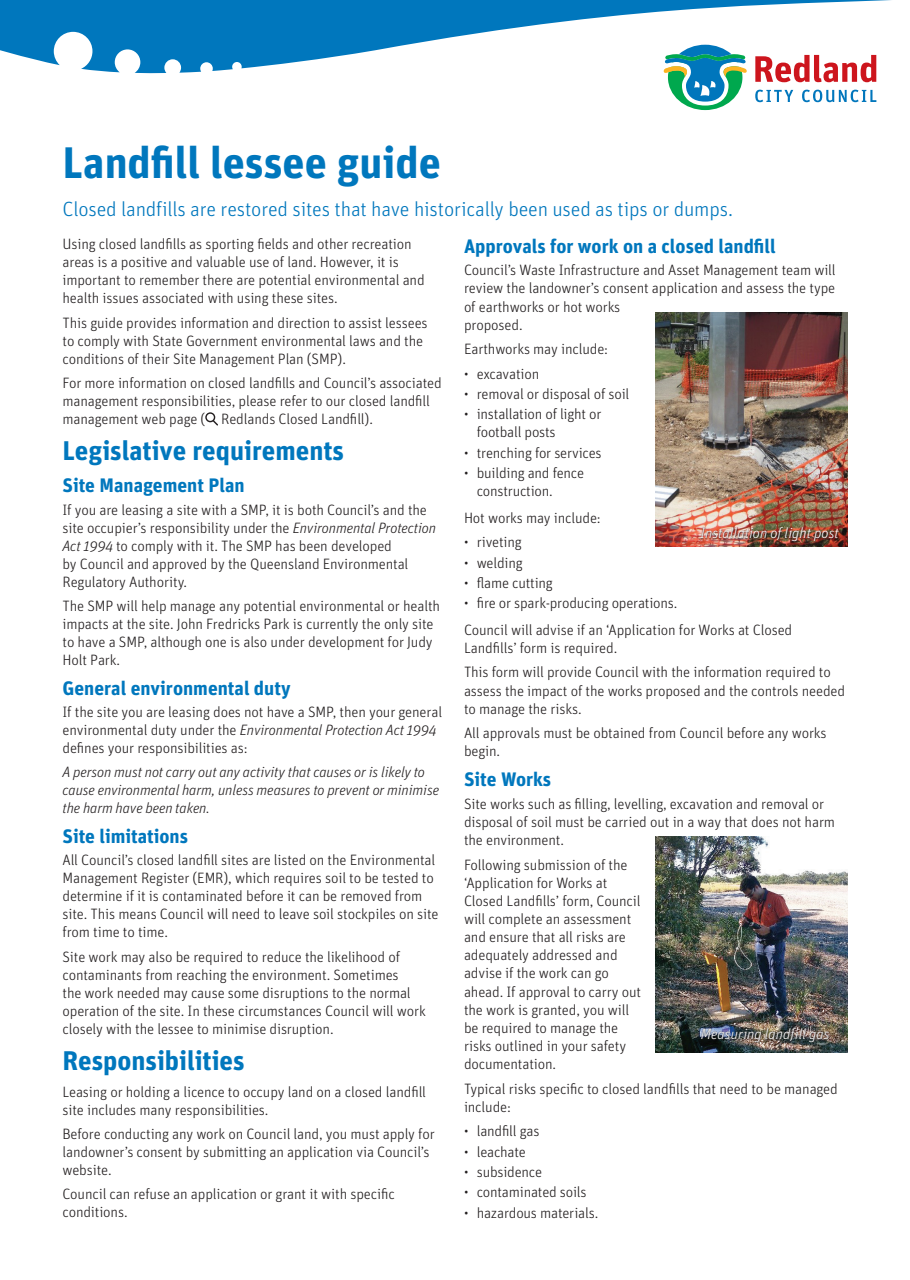
<style>
.page{position:relative;width:910px;height:1280px;background:#fff}
.page>*{position:absolute;margin:0;border:0;box-sizing:border-box;transform-origin:0 0}
.t1{font:700 44.1px "Unit Pro";color:#0077bd}
.t2{font:700 27px "Unit Pro";color:#0077bd}
.t3{font:300 20.55px "Unit Pro";letter-spacing:-.01em;color:#0077bd}
.t4{font:700 19.5px "Unit Pro";color:#0077bd}
.t5{font:300 15px/18px "Unit Pro";letter-spacing:-.01em;color:#231f20}
.t6{font:italic 300 15px/18px "Unit Pro";letter-spacing:-.01em;color:#231f20}
.t7{font:italic 300 15px "Unit Pro";color:#fff}
.s1{font-style:italic}
</style>
<div class="page">
<svg style="left:0;top:0;width:891px;height:73px;fill:#0077bd"></svg>
<svg style="left:664px;top:45px;width:83px;height:65px"></svg>
<svg style="left:755px;top:55px;width:121px;height:27px"></svg>
<svg style="left:755px;top:90px;width:38px;height:12px"></svg>
<svg style="left:802px;top:90px;width:74px;height:12px"></svg>
<svg style="left:205px;top:412px;width:13px;height:13px"></svg>
<img style="left:656px;top:313px;width:191px;height:234px">
<img style="left:699px;top:526px;width:142px;height:17px">
<img style="left:656px;top:836px;width:191px;height:216px">
<img style="left:700px;top:1028px;width:131px;height:15px">
<h1 class="t1" style="left:63px;top:130px;width:380px">Landfill lessee guide</h1>
<h3 class="t3" style="left:63px;top:196px;width:672px">Closed landfills are restored sites that have historically been used as tips or dumps.</h3>
<p class="t5" style="left:63px;top:235px;width:364px">Using closed landfills as sporting fields and other recreation areas is a positive and valuable use of land. However, it is important to remember there are potential environmental and health issues associated with using these sites.</p>
<p class="t5" style="left:63px;top:313px;width:367px">This guide provides information and direction to assist lessees to comply with State Government environmental laws and the conditions of their Site Management Plan (SMP).</p>
<p class="t5" style="left:63px;top:373px;width:381px">For more information on closed landfills and Council’s associated management responsibilities, please refer to our closed landfill management web page ( Redlands Closed Landfill).</p>
<h2 class="t2" style="left:63px;top:431px;width:283px">Legislative requirements</h2>
<h3 class="t4" style="left:63px;top:471px;width:184px">Site Management Plan</h3>
<p class="t5" style="left:63px;top:500px;width:375px">If you are leasing a site with a SMP, it is both Council’s and the site occupier’s responsibility under the <span class="s1">Environmental Protection Act 1994</span> to comply with it. The SMP has been developed<br>by Council and approved by the Queensland Environmental Regulatory Authority.</p>
<p class="t5" style="left:63px;top:596px;width:379px">The SMP will help manage any potential environmental or health impacts at the site. John Fredricks Park is currently the only site to have a SMP, although one is also under development for Judy Holt Park.</p>
<h3 class="t4" style="left:63px;top:674px;width:230px">General environmental duty</h3>
<p class="t5" style="left:63px;top:702px;width:381px">If the site you are leasing does not have a SMP, then your general environmental duty under the <span class="s1">Environmental Protection Act 1994 </span>defines your responsibilities as:</p>
<p class="t6" style="left:63px;top:763px;width:378px">A person must not carry out any activity that causes or is likely to cause environmental harm, unless measures to prevent or minimise the harm have been taken.</p>
<h3 class="t4" style="left:63px;top:822px;width:127px">Site limitations</h3>
<p class="t5" style="left:63px;top:851px;width:378px">All Council’s closed landfill sites are listed on the Environmental Management Register (EMR), which requires soil to be tested to determine if it is contaminated before it can be removed from site. This means Council will need to leave soil stockpiles on site from time to time.</p>
<p class="t5" style="left:63px;top:947px;width:365px">Site work may also be required to reduce the likelihood of contaminants from reaching the environment. Sometimes<br>the work needed may cause some disruptions to the normal operation of the site. In these circumstances Council will work closely with the lessee to minimise disruption.</p>
<h2 class="t2" style="left:63px;top:1041px;width:184px">Responsibilities</h2>
<p class="t5" style="left:63px;top:1082px;width:365px">Leasing or holding a licence to occupy land on a closed landfill site includes many responsibilities.</p>
<p class="t5" style="left:63px;top:1124px;width:374px">Before conducting any work on Council land, you must apply for landowner’s consent by submitting an application via Council’s website.</p>
<p class="t5" style="left:63px;top:1185px;width:334px">Council can refuse an application or grant it with specific conditions.</p>
<h3 class="t4" style="left:464px;top:232px;width:313px">Approvals for work on a closed landfill</h3>
<p class="t5" style="left:464px;top:261px;width:373px">Council’s Waste Infrastructure and Asset Management team will review the landowner’s consent application and assess the type of earthworks or hot works<br>proposed.</p>
<p class="t5" style="left:464px;top:340px;width:146px">Earthworks may include:</p>
<p class="t5" style="left:464px;top:364px;width:77px">• excavation</p>
<p class="t5" style="left:464px;top:384px;width:167px">• removal or disposal of soil</p>
<p class="t5" style="left:477px;top:405px;width:126px;text-indent:-13px">• installation of light or football posts</p>
<p class="t5" style="left:464px;top:443px;width:139px">• trenching for services</p>
<p class="t5" style="left:477px;top:463px;width:109px;text-indent:-13px">• building and fence construction.</p>
<p class="t5" style="left:464px;top:508px;width:138px">Hot works may include:</p>
<p class="t5" style="left:464px;top:533px;width:59px">• riveting</p>
<p class="t5" style="left:464px;top:553px;width:60px">• welding</p>
<p class="t5" style="left:464px;top:573px;width:90px">• flame cutting</p>
<p class="t5" style="left:464px;top:589px;width:330px;line-height:26.7px">• fire or spark-producing operations.<br>Council will advise if an ‘Application for Works at Closed</p>
<p class="t5" style="left:464px;top:635px;width:368px;line-height:24.6px">Landfills’ form is required.<br>This form will provide Council with the information required to</p>
<p class="t5" style="left:464px;top:681px;width:383px">assess the impact of the works proposed and the controls needed to manage the risks.</p>
<p class="t5" style="left:464px;top:724px;width:364px">All approvals must be obtained from Council before any works begin.</p>
<h3 class="t4" style="left:464px;top:765px;width:89px">Site Works</h3>
<p class="t5" style="left:464px;top:794px;width:373px">Site works such as filling, levelling, excavation and removal or disposal of soil must be carried out in a way that does not harm the environment.</p>
<p class="t5" style="left:464px;top:855px;width:179px">Following submission of the ‘Application for Works at<br>Closed Landfills’ form, Council will complete an assessment and ensure that all risks are adequately addressed and advise if the work can go ahead. If approval to carry out the work is granted, you will be required to manage the risks outlined in your safety documentation.</p>
<p class="t5" style="left:464px;top:1079px;width:375px">Typical risks specific to closed landfills that need to be managed include:</p>
<p class="t5" style="left:464px;top:1122px;width:77px">• landfill gas</p>
<p class="t5" style="left:464px;top:1142px;width:64px">• leachate</p>
<p class="t5" style="left:464px;top:1162px;width:80px">• subsidence</p>
<p class="t5" style="left:464px;top:1183px;width:124px">• contaminated soils</p>
<p class="t5" style="left:464px;top:1203px;width:136px">• hazardous materials.</p>
<p class="t7" style="left:700px;top:523px;width:140px">Installation of light post</p>
<p class="t7" style="left:701px;top:1024px;width:130px">Measuring landfill gas</p>
</div>
